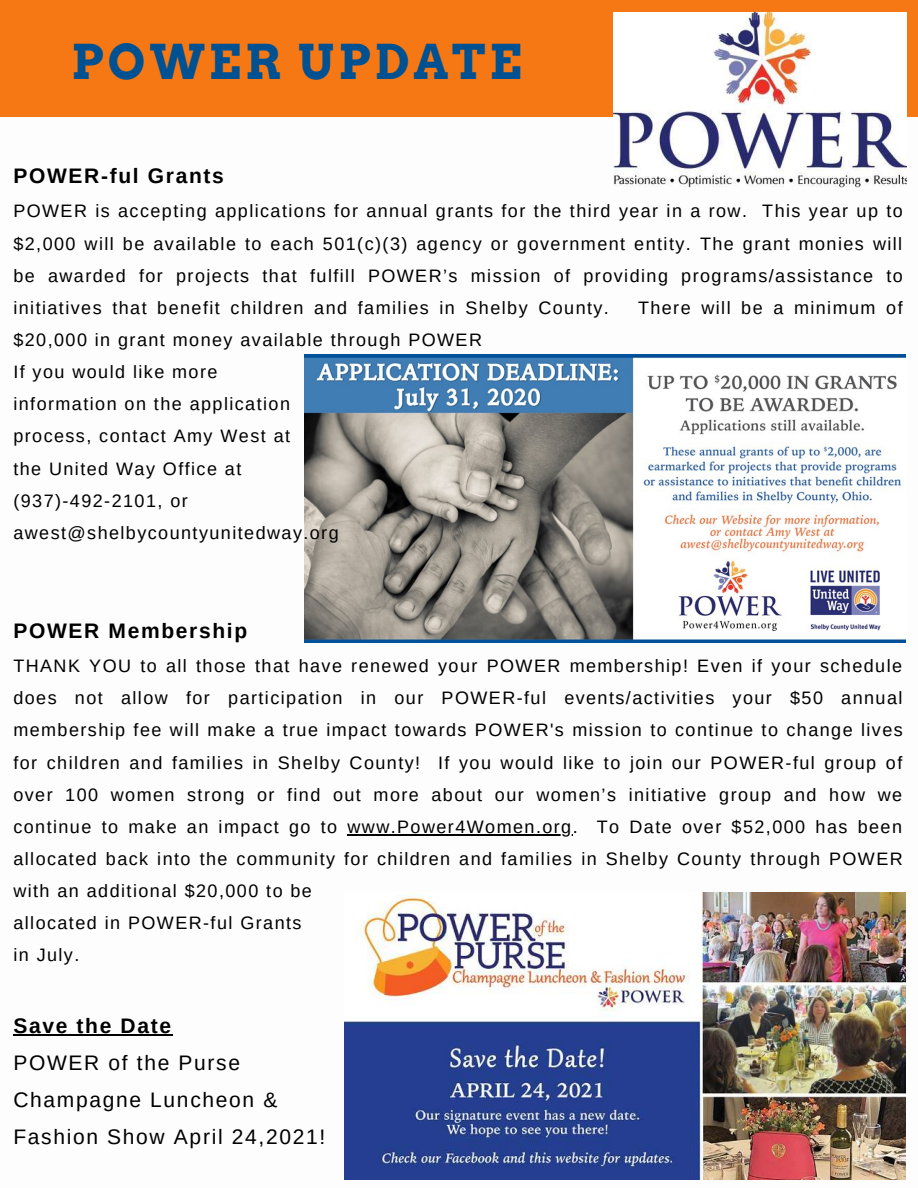
<style>
.page{position:relative;width:918px;height:1188px;background:#fff}
.page>*{position:absolute;margin:0;border:0;box-sizing:border-box;transform-origin:0 0}
.t1{font:700 48px "Arvo";letter-spacing:.08em;color:#005191}
.t2{font:21px/36.9px "Arimo";letter-spacing:.08em;color:#000}
.t3{font:700 21px "Arimo";letter-spacing:.08em;color:#000}
.t4{font:18px/32.1px "Arimo";letter-spacing:.08em;color:#000}
</style>
<div class="page">
<div style="left:0;top:0;width:918px;height:116px;background:#f57814"></div>
<img style="left:305px;top:355px;width:601px;height:288px">
<hr style="left:347px;top:834px;width:226px;height:1px;background:#000">
<hr style="left:13px;top:1034px;width:160px;height:1px;background:#000">
<img style="left:614px;top:12px;width:292px;height:176px">
<img style="left:344px;top:893px;width:562px;height:287px">
<h1 class="t1" style="left:71px;top:32px;width:452px">POWER UPDATE</h1>
<p class="t3" style="left:13px;top:161px;width:212px">POWER-ful Grants</p>
<p class="t4" style="left:13px;top:195px;width:891px;text-align:justify">POWER is accepting applications for annual grants for the third year in a row. This year up to $2,000 will be available to each 501(c)(3) agency or government entity. The grant monies will be awarded for projects that fulfill POWER’s mission of providing programs/assistance to initiatives that benefit children and families in Shelby County.</p>
<p class="t4" style="left:638px;top:292px;width:266px">There will be a minimum of</p>
<p class="t4" style="left:13px;top:324px;width:470px">$20,000 in grant money available through POWER<br>If you would like more<br>information on the application<br>process, contact Amy West at<br>the United Way Office at<br>(937)-492-2101, or awest@shelbycountyunitedway.org</p>
<p class="t3" style="left:13px;top:616px;width:235px">POWER Membership</p>
<p class="t4" style="left:13px;top:650px;width:891px">THANK YOU to all those that have renewed your POWER membership! Even if your schedule does not allow for participation in our POWER-ful events/activities your $50 annual membership fee will make a true impact towards POWER's mission to continue to change lives for children and families in Shelby County! If you would like to join our POWER-ful group of over 100 women strong or find out more about our women’s initiative group and how we continue to make an impact go to www.Power4Women.org. To Date over $52,000 has been allocated back into the community for children and families in Shelby County through POWER with an additional $20,000 to be<br>allocated in POWER-ful Grants<br>in July.</p>
<p class="t3" style="left:13px;top:1011px;width:159px">Save the Date</p>
<p class="t2" style="left:13px;top:1044px;width:313px">POWER of the Purse<br>Champagne Luncheon &amp;<br>Fashion Show April 24,2021!</p>
</div>
